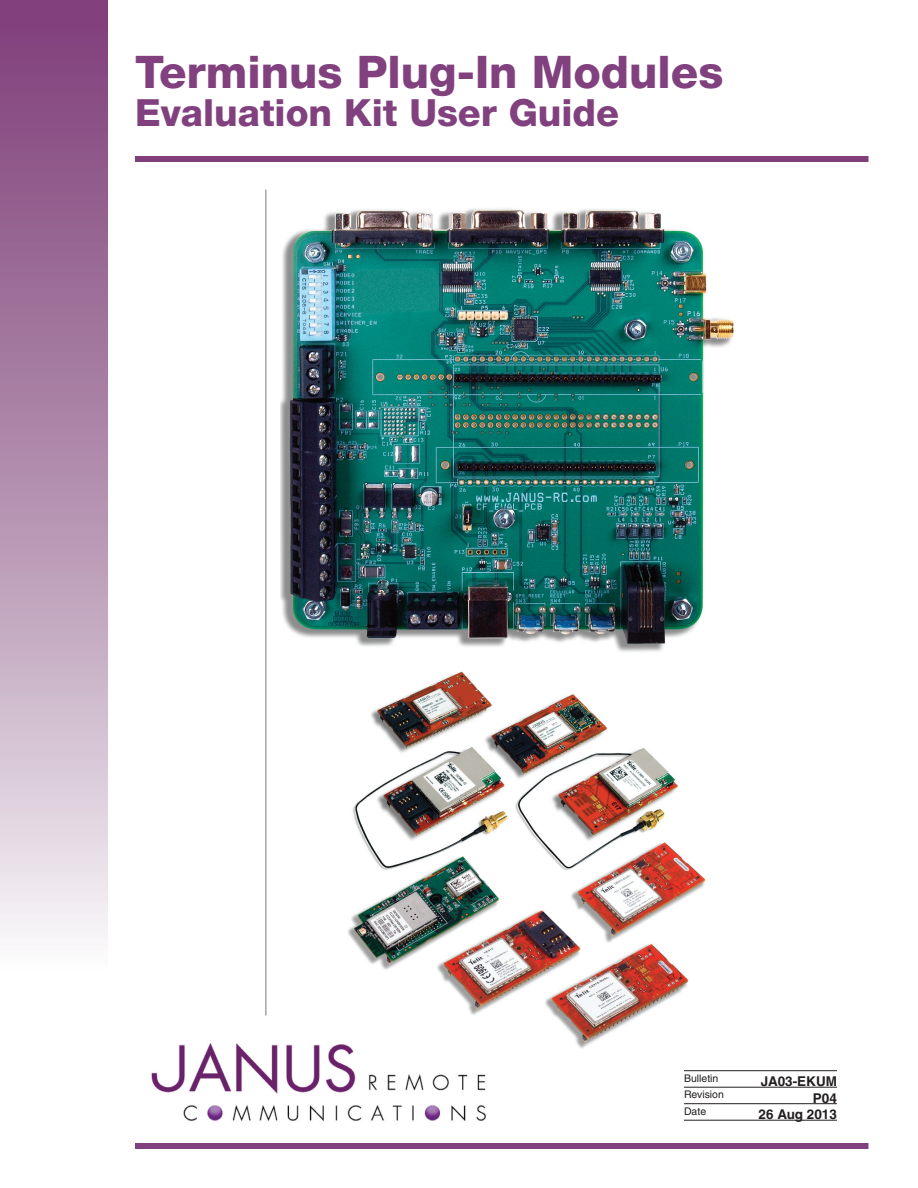
<style>
.page{position:relative;width:918px;height:1188px;background:#fff}
.page>*{position:absolute;margin:0;border:0;box-sizing:border-box;transform-origin:0 0}
.Subhead_1{font:800 45px "Helvetica Neue";color:#81407e}
.Subhead_1-2{font:800 37.5px "Helvetica Neue";color:#81407e}
.ID_2{font:700 13.5px "Helvetica";color:#231f20}
.ID_1{font:10.5px "Helvetica";color:#231f20}
</style>
<div class="page">
<img style="left:347px;top:671px;width:359px;height:378px">
<img style="left:280px;top:208px;width:454px;height:444px">
<img style="left:0;top:0;width:108px;height:939px">
<div style="left:135px;top:156px;width:733px;height:6px;background:#813f7c"></div>
<div style="left:135px;top:1143px;width:733px;height:6px;background:#81407e"></div>
<hr style="left:266px;top:190px;width:1px;height:826px;background:#787a7d">
<img style="left:151px;top:1024px;width:358px;height:97px">
<hr style="left:684px;top:1070px;width:153px;height:1px;background:#231f20">
<hr style="left:684px;top:1087px;width:153px;height:1px;background:#231f20">
<hr style="left:684px;top:1103px;width:153px;height:1px;background:#231f20">
<hr style="left:684px;top:1120px;width:153px;height:1px;background:#231f20">
<p class="Subhead_1" style="left:135px;top:46px;width:590px">Terminus Plug-In Modules</p>
<p class="Subhead_1-2" style="left:135px;top:90px;width:486px">Evaluation Kit User Guide</p>
<p class="ID_1" style="left:684px;top:1072px;width:36px">Bulletin</p>
<p class="ID_2" style="left:761px;top:1073px;width:78px">JA03-EKUM</p>
<p class="ID_1" style="left:684px;top:1088px;width:41px">Revision</p>
<p class="ID_2" style="left:813px;top:1090px;width:26px">P04</p>
<p class="ID_1" style="left:684px;top:1105px;width:24px">Date</p>
<p class="ID_2" style="left:759px;top:1106px;width:80px">26 Aug 2013</p>
</div>
